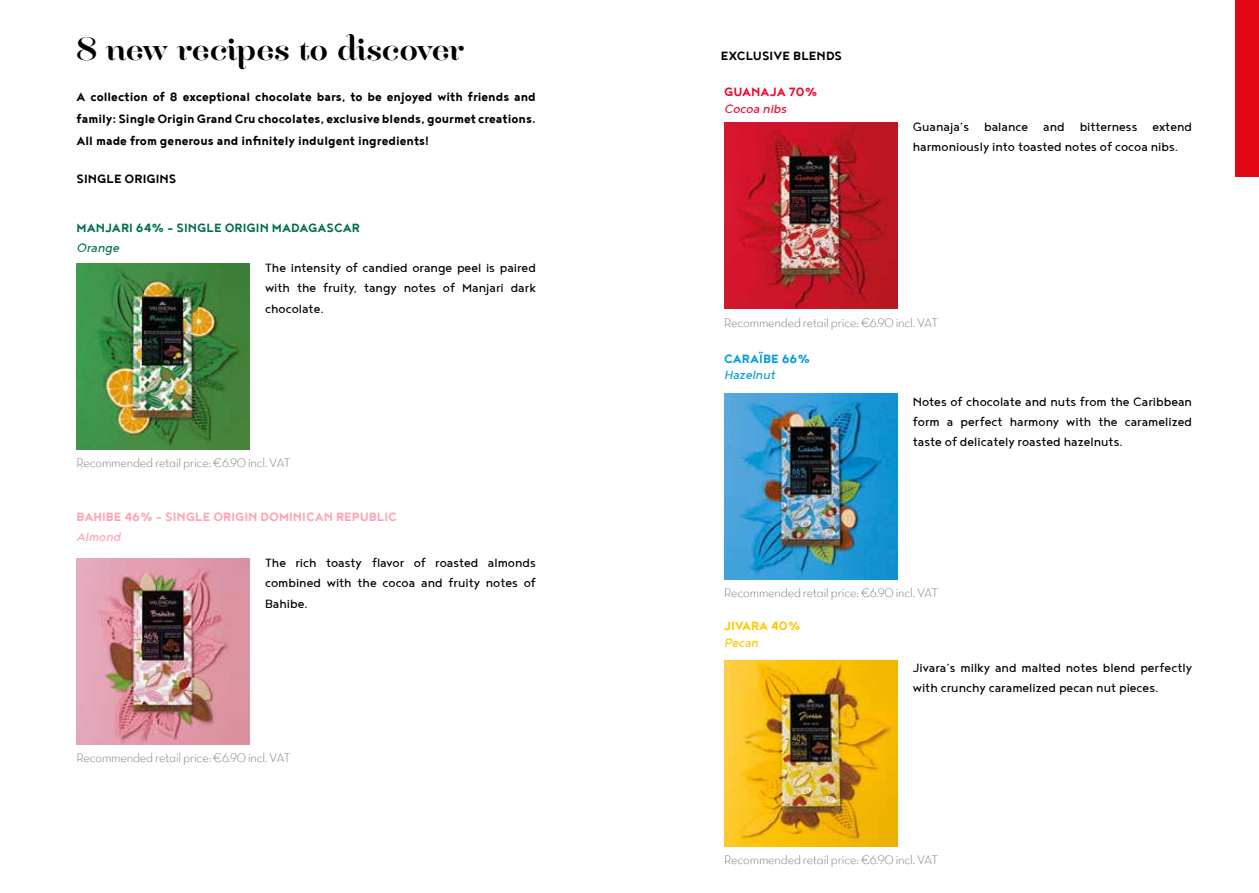
<style>
.page{position:relative;width:1259px;height:893px;background:#fff}
.page>*{position:absolute;margin:0;border:0;box-sizing:border-box;transform-origin:0 0}
.t1{font:27.45px "Hera Big";color:#000}
.t2{font:14.85px/20.1px "Noyh Geometric";color:#000;text-align:justify}
.t3{font:700 14.85px/22.2px "Noyh Geometric";color:#000;text-align:justify}
.t4{font:700 14.85px "Noyh Geometric";color:#ffa3b3}
.t5{font:700 14.85px "Noyh Geometric";color:#00704d}
.t6{font:700 14.85px "Noyh Geometric";color:#f0062a}
.t7{font:700 14.85px "Noyh Geometric";color:#009ce1}
.t8{font:italic 14.85px "Noyh Geometric";color:#f0062a}
.t9{font:700 14.85px "Noyh Geometric";color:#ffc700}
.t10{font:italic 14.85px "Noyh Geometric";color:#009ce1}
.t11{font:italic 14.85px "Noyh Geometric";color:#00704d}
.t12{font:italic 14.85px "Noyh Geometric";color:#ffa3b3}
.t13{font:italic 14.85px "Noyh Geometric";color:#ffc700}
.t14{font:12.75px "Neutra Text Light Alt";letter-spacing:-.01em;color:#706f6f}
</style>
<div class="page">
<img style="left:77px;top:263px;width:173px;height:186px">
<img style="left:77px;top:558px;width:173px;height:186px">
<img style="left:724px;top:123px;width:173px;height:186px">
<img style="left:724px;top:394px;width:173px;height:186px">
<img style="left:724px;top:661px;width:173px;height:185px">
<div style="left:1235px;top:0;width:24px;height:176px;background:#e30613"></div>
<h1 class="t1" style="left:77px;top:27px;width:390px">8 new recipes to discover</h1>
<p class="t3" style="left:77px;top:85px;width:461px">A collection of 8 exceptional chocolate bars, to be enjoyed with friends and family: Single Origin Grand Cru chocolates, exclusive blends, gourmet creations.<br>All made from generous and infinitely indulgent ingredients!</p>
<p class="t3" style="left:77px;top:168px;width:101px">SINGLE ORIGINS</p>
<p class="t5" style="left:77px;top:219px;width:285px">MANJARI 64% – SINGLE ORIGIN MADAGASCAR</p>
<p class="t11" style="left:77px;top:240px;width:44px">Orange</p>
<p class="t2" style="left:265px;top:258px;width:272px">The intensity of candied orange peel is paired with the fruity, tangy notes of Manjari dark chocolate.</p>
<p class="t14" style="left:77px;top:455px;width:215px">Recommended retail price: €6.90 incl. VAT</p>
<p class="t4" style="left:77px;top:509px;width:322px">BAHIBE 46% – SINGLE ORIGIN DOMINICAN REPUBLIC</p>
<p class="t12" style="left:77px;top:529px;width:46px">Almond</p>
<p class="t2" style="left:265px;top:553px;width:272px">The rich toasty flavor of roasted almonds combined with the cocoa and fruity notes of Bahibe.</p>
<p class="t14" style="left:77px;top:750px;width:215px">Recommended retail price: €6.90 incl. VAT</p>
<p class="t3" style="left:721px;top:44px;width:123px">EXCLUSIVE BLENDS</p>
<p class="t6" style="left:724px;top:84px;width:95px">GUANAJA 70%</p>
<p class="t8" style="left:724px;top:101px;width:64px">Cocoa nibs</p>
<p class="t2" style="left:913px;top:116px;width:281px">Guanaja’s balance and bitterness extend harmoniously into toasted notes of cocoa nibs.</p>
<p class="t14" style="left:724px;top:314px;width:215px">Recommended retail price: €6.90 incl. VAT</p>
<p class="t7" style="left:724px;top:350px;width:88px">CARAÏBE 66%</p>
<p class="t10" style="left:724px;top:367px;width:53px">Hazelnut</p>
<p class="t2" style="left:913px;top:391px;width:281px">Notes of chocolate and nuts from the Caribbean form a perfect harmony with the caramelized taste of delicately roasted hazelnuts.</p>
<p class="t14" style="left:724px;top:585px;width:215px">Recommended retail price: €6.90 incl. VAT</p>
<p class="t9" style="left:724px;top:617px;width:78px">JIVARA 40%</p>
<p class="t13" style="left:724px;top:634px;width:36px">Pecan</p>
<p class="t2" style="left:913px;top:657px;width:281px">Jivara’s milky and malted notes blend perfectly with crunchy caramelized pecan nut pieces.</p>
<p class="t14" style="left:724px;top:852px;width:215px">Recommended retail price: €6.90 incl. VAT</p>
</div>
